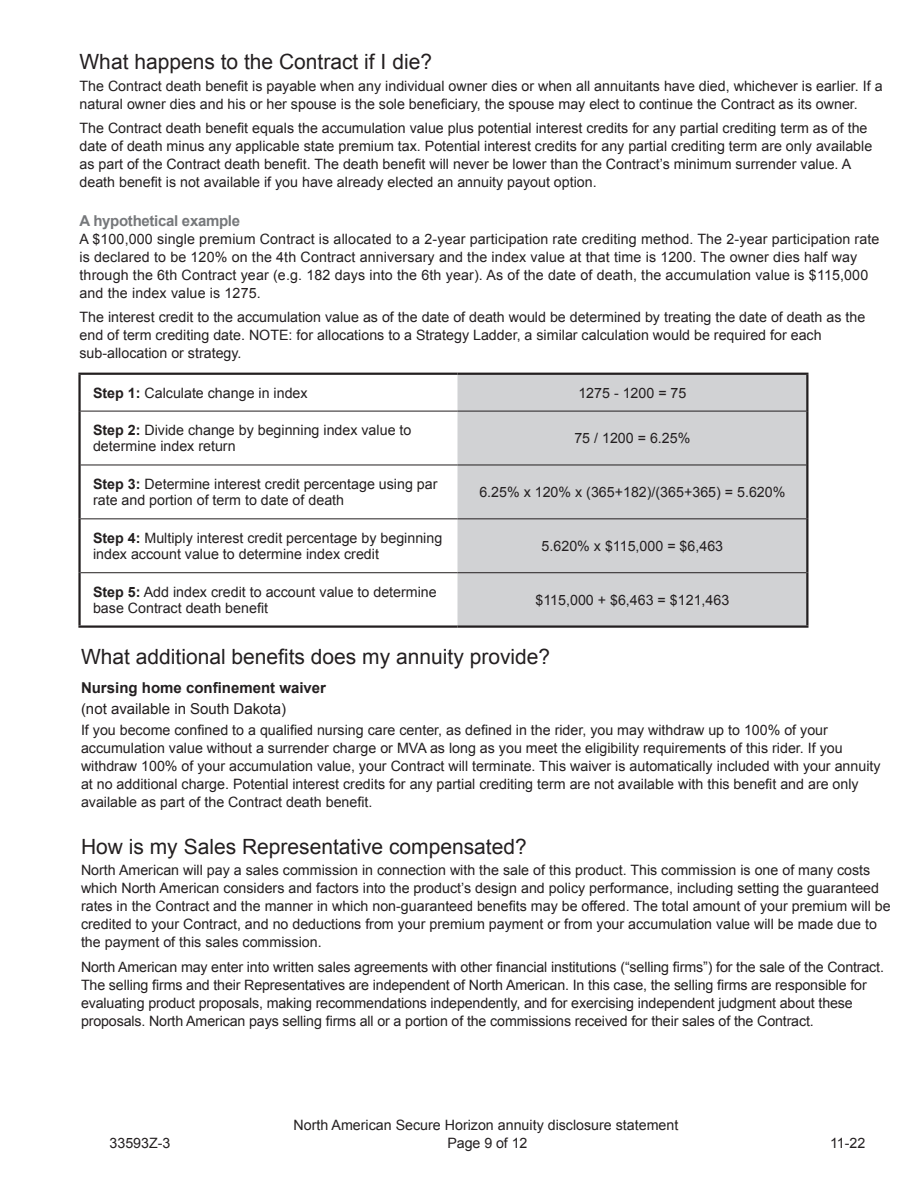
<style>
.page{position:relative;width:918px;height:1188px;background:#fff}
.page>*{position:absolute;margin:0;border:0;box-sizing:border-box;transform-origin:0 0}
.section_header{font:21px "Arial";color:#231f20}
.section_header-2{font:700 15px "Arial";color:#231f20}
.section_header-3{font:15px "Arial";color:#231f20}
.section_header-4{font:700 15px "Arial";letter-spacing:-.02em;color:#76787b}
.body_copy{font:14.25px/18px "Arial";color:#231f20}
.section_header-5{font:14.25px/18px "Arial";color:#231f20}
.s1{font-weight:700}
</style>
<div class="page">
<svg style="left:81px;top:375px;width:377px;height:250px"></svg>
<div style="left:458px;top:375px;width:348px;height:250px;background:#d1d2d4"></div>
<hr style="left:458px;top:373px;width:350px;height:2px;background:#231f20">
<hr style="left:78px;top:411px;width:3px;height:54px;background:#231f20">
<hr style="left:78px;top:465px;width:3px;height:54px;background:#231f20">
<hr style="left:78px;top:519px;width:3px;height:54px;background:#231f20">
<hr style="left:78px;top:573px;width:3px;height:52px;background:#231f20">
<hr style="left:78px;top:625px;width:380px;height:3px;background:#231f20">
<hr style="left:458px;top:625px;width:350px;height:3px;background:#231f20">
<hr style="left:78px;top:373px;width:380px;height:2px;background:#231f20">
<hr style="left:78px;top:375px;width:3px;height:36px;background:#231f20">
<hr style="left:81px;top:411px;width:377px;height:1px;background:#231f20">
<hr style="left:458px;top:411px;width:348px;height:1px;background:#231f20">
<hr style="left:81px;top:465px;width:377px;height:1px;background:#231f20">
<hr style="left:458px;top:465px;width:348px;height:1px;background:#231f20">
<hr style="left:81px;top:518px;width:377px;height:1px;background:#231f20">
<hr style="left:458px;top:518px;width:348px;height:1px;background:#231f20">
<hr style="left:81px;top:572px;width:377px;height:1px;background:#231f20">
<hr style="left:458px;top:572px;width:348px;height:1px;background:#231f20">
<hr style="left:806px;top:375px;width:2px;height:36px;background:#231f20">
<hr style="left:806px;top:411px;width:2px;height:54px;background:#231f20">
<hr style="left:806px;top:465px;width:2px;height:54px;background:#231f20">
<hr style="left:806px;top:519px;width:2px;height:54px;background:#231f20">
<hr style="left:806px;top:573px;width:2px;height:52px;background:#231f20">
<p class="section_header" style="left:80px;top:48px;width:354px">What happens to the Contract if I die?</p>
<p class="body_copy" style="left:80px;top:77px;width:805px">The Contract death benefit is payable when any individual owner dies or when all annuitants have died, whichever is earlier. If a natural owner dies and his or her spouse is the sole beneficiary, the spouse may elect to continue the Contract as its owner.</p>
<p class="body_copy" style="left:80px;top:119px;width:794px">The Contract death benefit equals the accumulation value plus potential interest credits for any partial crediting term as of the date of death minus any applicable state premium tax. Potential interest credits for any partial crediting term are only available as part of the Contract death benefit. The death benefit will never be lower than the Contract’s minimum surrender value. A death benefit is not available if you have already elected an annuity payout option.</p>
<p class="section_header-4" style="left:80px;top:210px;width:162px">A hypothetical example</p>
<p class="section_header-5" style="left:80px;top:230px;width:802px">A $100,000 single premium Contract is allocated to a 2-year participation rate crediting method. The 2-year participation rate is declared to be 120% on the 4th Contract anniversary and the index value at that time is 1200. The owner dies half way through the 6th Contract year (e.g. 182 days into the 6th year). As of the date of death, the accumulation value is $115,000 and the index value is 1275.</p>
<p class="section_header-5" style="left:80px;top:308px;width:787px">The interest credit to the accumulation value as of the date of death would be determined by treating the date of death as the end of term crediting date. NOTE: for allocations to a Strategy Ladder, a similar calculation would be required for each sub-allocation or strategy.</p>
<p class="body_copy" style="left:93px;top:384px;width:216px"><span class="s1">Step 1:</span> Calculate change in index</p>
<p class="body_copy" style="left:578px;top:384px;width:110px">1275 - 1200 = 75</p>
<p class="body_copy" style="left:93px;top:422px;width:320px;line-height:16.5px"><span class="s1">Step 2:</span> Divide change by beginning index value to determine index return</p>
<p class="body_copy" style="left:574px;top:429px;width:118px">75 / 1200 = 6.25%</p>
<p class="body_copy" style="left:93px;top:476px;width:346px;line-height:16.5px"><span class="s1">Step 3:</span> Determine interest credit percentage using par rate and portion of term to date of death</p>
<p class="body_copy" style="left:479px;top:483px;width:308px">6.25% x 120% x (365+182)/(365+365) = 5.620%</p>
<p class="body_copy" style="left:93px;top:530px;width:351px;line-height:16.5px"><span class="s1">Step 4:</span> Multiply interest credit percentage by beginning index account value to determine index credit</p>
<p class="body_copy" style="left:542px;top:537px;width:183px">5.620% x $115,000 = $6,463</p>
<p class="body_copy" style="left:93px;top:583px;width:345px;line-height:16.5px"><span class="s1">Step 5:</span> Add index credit to account value to determine base Contract death benefit</p>
<p class="body_copy" style="left:535px;top:591px;width:195px">$115,000 + $6,463 = $121,463</p>
<p class="section_header" style="left:81px;top:643px;width:471px">What additional benefits does my annuity provide?</p>
<p class="section_header-2" style="left:81px;top:678px;width:247px">Nursing home confinement waiver</p>
<p class="section_header-3" style="left:81px;top:699px;width:207px">(not available in South Dakota)</p>
<p class="body_copy" style="left:81px;top:722px;width:801px">If you become confined to a qualified nursing care center, as defined in the rider, you may withdraw up to 100% of your accumulation value without a surrender charge or MVA as long as you meet the eligibility requirements of this rider. If you withdraw 100% of your accumulation value, your Contract will terminate. This waiver is automatically included with your annuity at no additional charge. Potential interest credits for any partial crediting term are not available with this benefit and are only available as part of the Contract death benefit.</p>
<p class="section_header" style="left:81px;top:833px;width:447px">How is my Sales Representative compensated?</p>
<p class="section_header-5" style="left:81px;top:861px;width:811px">North American will pay a sales commission in connection with the sale of this product. This commission is one of many costs which North American considers and factors into the product’s design and policy performance, including setting the guaranteed rates in the Contract and the manner in which non-guaranteed benefits may be offered. The total amount of your premium will be credited to your Contract, and no deductions from your premium payment or from your accumulation value will be made due to the payment of this sales commission.</p>
<p class="section_header-5" style="left:81px;top:958px;width:805px">North American may enter into written sales agreements with other financial institutions (“selling firms”) for the sale of the Contract.<br>The selling firms and their Representatives are independent of North American. In this case, the selling firms are responsible for evaluating product proposals, making recommendations independently, and for exercising independent judgment about these proposals. North American pays selling firms all or a portion of the commissions received for their sales of the Contract.</p>
<p class="body_copy" style="left:294px;top:1116px;width:386px">North American Secure Horizon annuity disclosure statement</p>
<p class="body_copy" style="left:110px;top:1134px;width:62px">33593Z-3</p>
<p class="body_copy" style="left:448px;top:1134px;width:82px">Page 9 of 12</p>
<p class="body_copy" style="left:830px;top:1134px;width:37px">11-22</p>
</div>
